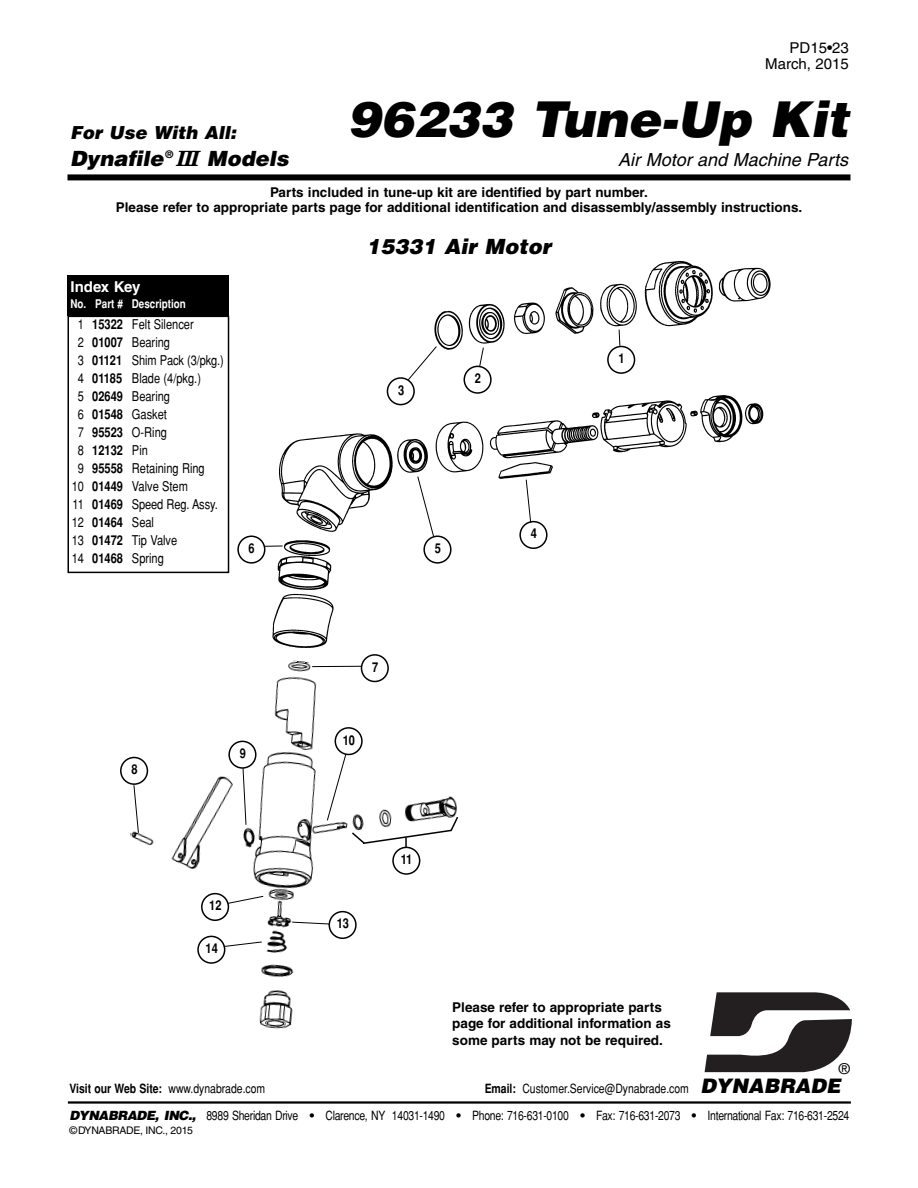
<style>
.page{position:relative;width:918px;height:1188px;background:#fff}
.page>*{position:absolute;margin:0;border:0;box-sizing:border-box;transform-origin:0 0}
.t1{font:italic 900 49.5px "Helvetica";color:#000}
.t2{font:italic 900 21px "Helvetica";color:#000}
.t3{font:italic 900 19.95px "Helvetica";color:#000}
.t4{font:italic 18px "Helvetica";color:#000}
.t5{font:italic 900 18px "Helvetica";color:#000}
.t6{font:15px/16.5px "Helvetica";color:#000;text-align:right}
.t7{font:700 15px "Helvetica";letter-spacing:-.01em;color:#fff}
.t8{font:700 13.5px/16.2px "Helvetica";color:#000;text-align:center}
.t9{font:13.5px "Helvetica";color:#000;scale:.82 1}
.t10{font:700 13.5px "Helvetica";color:#000;scale:.82 1}
.t11{font:12.75px "Helvetica";letter-spacing:-.03em;color:#000;scale:.82 1}
.t12{font:12.75px "Helvetica";color:#000;scale:.82 1}
.t13{font:700 12px "Helvetica";color:#fff;scale:.82 1}
.t14{font:10.5px "Helvetica";letter-spacing:-.03em;color:#000}
.s1{font-family:"New Century Schlbk";font-weight:700}
.s2{font-weight:700}
.s3{font-weight:400}
.s4{font-weight:900;font-style:italic}
.s5{font-weight:900}
</style>
<div class="page">
<svg style="left:705px;top:992px;width:147px;height:80px"></svg>
<div style="left:68px;top:174px;width:782px;height:6px;background:#000"></div>
<hr style="left:68px;top:1101px;width:783px;height:3px;background:#000">
<img style="left:279px;top:260px;width:492px;height:272px">
<img style="left:272px;top:541px;width:62px;height:107px">
<img style="left:130px;top:660px;width:247px;height:369px">
<div style="left:68px;top:316px;width:161px;height:257px;border:2px solid #000"></div>
<svg style="left:361px;top:654px;width:28px;height:28px"></svg>
<div style="left:68px;top:276px;width:161px;height:40px;background:#000"></div>
<svg style="left:197px;top:936px;width:66px;height:28px"></svg>
<svg style="left:291px;top:911px;width:66px;height:28px"></svg>
<svg style="left:201px;top:893px;width:63px;height:28px"></svg>
<svg style="left:228px;top:741px;width:29px;height:85px"></svg>
<svg style="left:120px;top:757px;width:28px;height:77px"></svg>
<svg style="left:237px;top:536px;width:46px;height:28px"></svg>
<hr style="left:312px;top:666px;width:49px;height:1px;background:#000">
<svg style="left:417px;top:476px;width:35px;height:88px"></svg>
<svg style="left:519px;top:479px;width:29px;height:70px"></svg>
<svg style="left:607px;top:329px;width:28px;height:45px"></svg>
<svg style="left:464px;top:347px;width:28px;height:47px"></svg>
<svg style="left:387px;top:346px;width:50px;height:59px"></svg>
<svg style="left:326px;top:727px;width:133px;height:148px"></svg>
<p class="t6" style="left:765px;top:40px;width:85px">PD15•23<br>March, 2015</p>
<h1 class="t1" style="left:347px;top:102px;width:511px">96233 Tune-Up Kit</h1>
<h3 class="t5" style="left:70px;top:126px;width:170px">For Use With All:</h3>
<h2 class="t2" style="left:70px;top:151px;width:223px">Dynafile<sup>®</sup> <span class="s1">III</span> Models</h2>
<h3 class="t4" style="left:618px;top:152px;width:235px">Air Motor and Machine Parts</h3>
<p class="t8" style="left:116px;top:187px;width:688px;line-height:15px">Parts included in tune-up kit are identified by part number.<br>Please refer to appropriate parts page for additional identification and disassembly/assembly instructions.</p>
<p class="t7" style="left:70px;top:281px;width:71px">Index Key</p>
<p class="t13" style="left:70px;top:299px;width:142px">No. Part # Description</p>
<p class="t9" style="left:78px;top:319px;width:143px">1 <span class="s2">15322</span> Felt Silencer</p>
<p class="t9" style="left:78px;top:337px;width:114px">2 <span class="s2">01007</span> Bearing</p>
<p class="t9" style="left:78px;top:355px;width:180px">3 <span class="s2">01121</span> Shim Pack (3/pkg.)</p>
<p class="t9" style="left:78px;top:373px;width:152px">4 <span class="s2">01185</span> Blade (4/pkg.)</p>
<p class="t9" style="left:78px;top:391px;width:114px">5 <span class="s2">02649</span> Bearing</p>
<p class="t9" style="left:78px;top:409px;width:110px">6 <span class="s2">01548</span> Gasket</p>
<p class="t9" style="left:78px;top:427px;width:110px">7 <span class="s2">95523</span> O-Ring</p>
<p class="t10" style="left:78px;top:445px;width:87px"><span class="s3">8</span> 12132 <span class="s3">Pin</span></p>
<p class="t9" style="left:78px;top:463px;width:156px">9 <span class="s2">95558</span> Retaining Ring</p>
<p class="t9" style="left:72px;top:481px;width:143px">10 <span class="s2">01449</span> Valve Stem</p>
<p class="t9" style="left:73px;top:499px;width:179px">11 <span class="s2">01469</span> Speed Reg. Assy.</p>
<p class="t9" style="left:72px;top:517px;width:102px">12 <span class="s2">01464</span> Seal</p>
<p class="t9" style="left:72px;top:535px;width:130px">13 <span class="s2">01472</span> Tip Valve</p>
<p class="t9" style="left:72px;top:553px;width:114px">14 <span class="s2">01468</span> Spring</p>
<h2 class="t2" style="left:367px;top:239px;width:189px">15331 Air Motor</h2>
<p class="t10" style="left:398px;top:385px;width:9px">3</p>
<p class="t10" style="left:475px;top:373px;width:9px">2</p>
<p class="t10" style="left:249px;top:543px;width:9px">6</p>
<p class="t10" style="left:435px;top:543px;width:9px">5</p>
<p class="t10" style="left:531px;top:528px;width:9px">4</p>
<p class="t10" style="left:618px;top:353px;width:9px">1</p>
<p class="t10" style="left:131px;top:764px;width:9px">8</p>
<p class="t10" style="left:240px;top:748px;width:9px">9</p>
<p class="t10" style="left:209px;top:900px;width:16px">12</p>
<p class="t10" style="left:206px;top:943px;width:16px">14</p>
<p class="t10" style="left:372px;top:662px;width:9px">7</p>
<p class="t10" style="left:343px;top:735px;width:16px">10</p>
<p class="t10" style="left:337px;top:918px;width:16px">13</p>
<p class="t10" style="left:401px;top:854px;width:16px">11</p>
<p class="t8" style="left:452px;top:1001px;width:220px;text-align:left">Please refer to appropriate parts page for additional information as some parts may not be required.</p>
<p class="t6" style="left:839px;top:1061px;width:13px">®</p>
<p class="t11" style="left:69px;top:1111px;width:953px"><span class="s4">DYNABRADE, INC.,</span> 8989 Sheridan Drive <span class="s5">•</span> Clarence, NY 14031-1490 <span class="s5">•</span> Phone: 716-631-0100 <span class="s5">•</span> Fax: 716-631-2073 <span class="s5">•</span> International Fax: 716-631-2524</p>
<p class="t14" style="left:69px;top:1126px;width:125px">©DYNABRADE, INC., 2015</p>
<h3 class="t3" style="left:700px;top:1079px;width:142px">DYNABRADE</h3>
<p class="t12" style="left:69px;top:1084px;width:241px"><span class="s2">Visit our Web Site:</span> www.dynabrade.com</p>
<p class="t12" style="left:485px;top:1084px;width:251px"><span class="s2">Email:</span> Customer.Service@Dynabrade.com</p>
</div>
